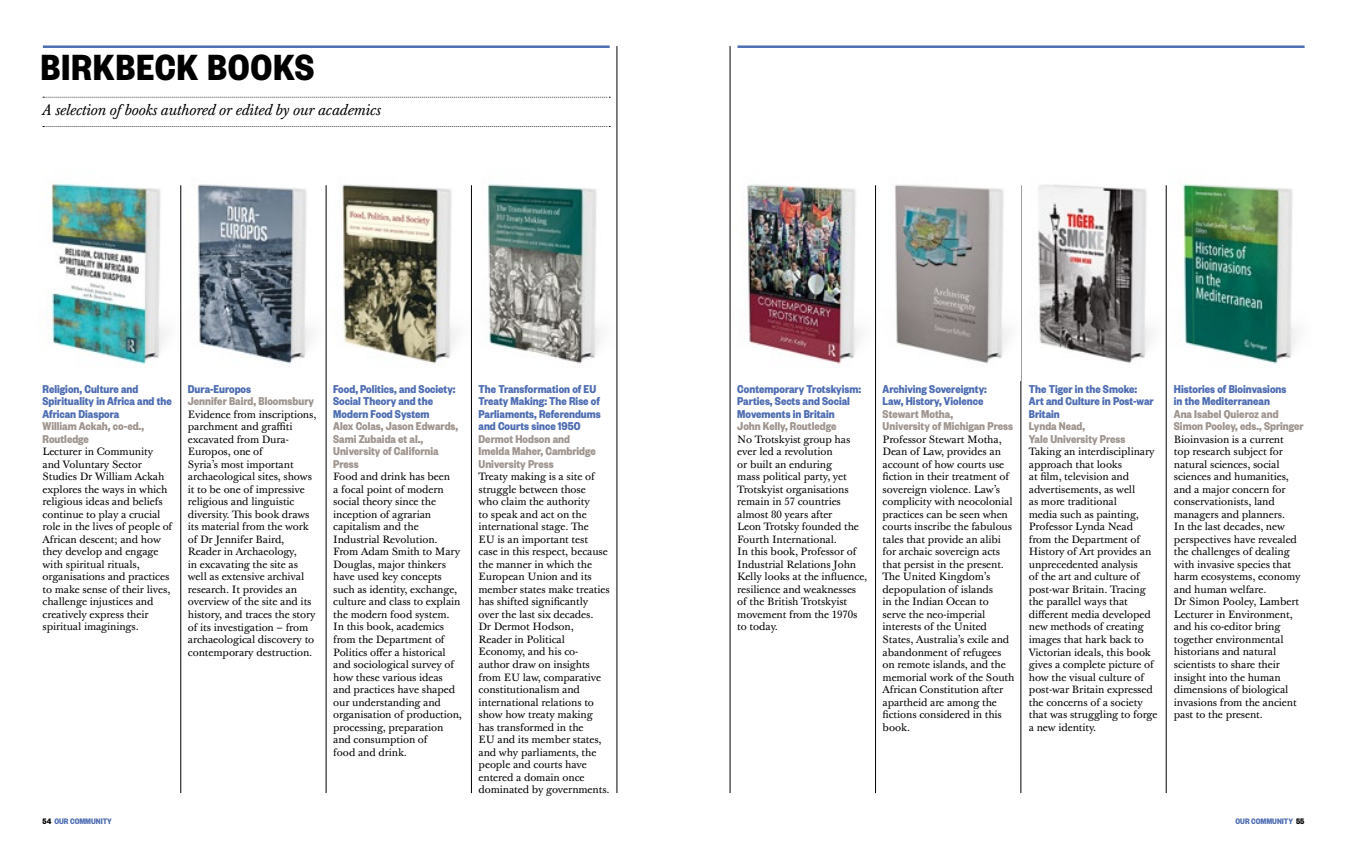
<style>
.page{position:relative;width:1347px;height:851px;background:#fff}
.page>*{position:absolute;margin:0;border:0;box-sizing:border-box;transform-origin:0 0}
.t1{font:700 40px "Founders Grotesk Cond";letter-spacing:.02em;color:#000}
.t2{font:italic 15px "Baskerville 10 Pro";letter-spacing:-.01em;color:#000}
.t3{font:700 12.5px/12.5px "Founders Grotesk Cond";color:#4e6db3}
.t4{font:700 12.5px/12.5px "Founders Grotesk Cond";color:#9f958f}
.t5{font:10.38px/12.5px "Baskerville 10 Pro";letter-spacing:-.01em;color:#000}
.t6{font:700 8.75px "Founders Grotesk Cond";color:#4e6db3}
.s1{color:#000}
</style>
<div class="page">
<svg style="left:43px;top:97px;width:567px;height:1px"></svg>
<svg style="left:43px;top:126px;width:567px;height:1px"></svg>
<hr style="left:180px;top:185px;width:1px;height:608px;background:#000">
<hr style="left:326px;top:185px;width:1px;height:608px;background:#000">
<hr style="left:471px;top:185px;width:1px;height:608px;background:#000">
<hr style="left:43px;top:45px;width:566px;height:3px;background:#4e6db3">
<hr style="left:616px;top:46px;width:1px;height:747px;background:#000">
<img style="left:487px;top:184px;width:115px;height:180px">
<img style="left:341px;top:184px;width:116px;height:180px">
<img style="left:197px;top:184px;width:115px;height:180px">
<img style="left:51px;top:183px;width:115px;height:182px">
<hr style="left:875px;top:185px;width:1px;height:608px;background:#000">
<hr style="left:1020px;top:185px;width:1px;height:608px;background:#000">
<hr style="left:1166px;top:185px;width:1px;height:608px;background:#000">
<img style="left:1038px;top:185px;width:114px;height:179px">
<img style="left:1182px;top:183px;width:116px;height:181px">
<img style="left:747px;top:184px;width:114px;height:180px">
<hr style="left:737px;top:45px;width:567px;height:3px;background:#4e6db3">
<hr style="left:730px;top:46px;width:1px;height:747px;background:#000">
<img style="left:894px;top:184px;width:115px;height:180px">
<h1 class="t1" style="left:40px;top:42px;width:275px">BIRKBECK BOOKS</h1>
<h2 class="t2" style="left:43px;top:101px;width:340px">A selection of books authored or edited by our academics</h2>
<p class="t3" style="left:43px;top:382px;width:131px">Religion, Culture and<br>Spirituality in Africa and the<br>African Diaspora</p>
<p class="t4" style="left:43px;top:419px;width:103px">William Ackah, co-ed.,<br>Routledge</p>
<p class="t5" style="left:43px;top:446px;width:131px">Lecturer in Community and Voluntary Sector<br>Studies Dr William Ackah explores the ways in which religious ideas and beliefs continue to play a crucial role in the lives of people of<br>African descent; and how they develop and engage with spiritual rituals, organisations and practices to make sense of their lives, challenge injustices and creatively express their spiritual imaginings.</p>
<p class="t3" style="left:188px;top:382px;width:65px">Dura-Europos</p>
<p class="t4" style="left:188px;top:394px;width:128px">Jennifer Baird, Bloomsbury</p>
<p class="t5" style="left:188px;top:408px;width:130px">Evidence from inscriptions, parchment and graffiti excavated from Dura-<br>Europos, one of<br>Syria’s most important archaeological sites, shows it to be one of impressive religious and linguistic diversity. This book draws its material from the work of Dr Jennifer Baird,<br>Reader in Archaeology,<br>in excavating the site as well as extensive archival research. It provides an overview of the site and its history, and traces the story of its investigation – from archaeological discovery to contemporary destruction.</p>
<p class="t3" style="left:333px;top:382px;width:124px">Food, Politics, and Society:<br>Social Theory and the<br>Modern Food System</p>
<p class="t4" style="left:333px;top:419px;width:127px">Alex Colas, Jason Edwards,<br>Sami Zubaida et al.,<br>University of California<br>Press</p>
<p class="t5" style="left:333px;top:471px;width:130px">Food and drink has been<br>a focal point of modern social theory since the inception of agrarian capitalism and the<br>Industrial Revolution.<br>From Adam Smith to Mary<br>Douglas, major thinkers have used key concepts such as identity, exchange, culture and class to explain the modern food system.<br>In this book, academics from the Department of<br>Politics offer a historical and sociological survey of how these various ideas and practices have shaped our understanding and organisation of production, processing, preparation and consumption of<br>food and drink.</p>
<p class="t3" style="left:478px;top:382px;width:124px">The Transformation of EU<br>Treaty Making: The Rise of<br>Parliaments, Referendums and Courts since 1950</p>
<p class="t4" style="left:478px;top:432px;width:119px">Dermot Hodson and<br>Imelda Maher, Cambridge<br>University Press</p>
<p class="t5" style="left:478px;top:471px;width:133px">Treaty making is a site of struggle between those<br>who claim the authority<br>to speak and act on the international stage. The<br>EU is an important test case in this respect, because the manner in which the<br>European Union and its member states make treaties has shifted significantly over the last six decades.<br>Dr Dermot Hodson,<br>Reader in Political<br>Economy, and his co&shy;author draw on insights from EU law, comparative constitutionalism and international relations to show how treaty making has transformed in the<br>EU and its member states, and why parliaments, the people and courts have entered a domain once dominated by governments.</p>
<p class="t3" style="left:737px;top:382px;width:125px">Contemporary Trotskyism:<br>Parties, Sects and Social<br>Movements in Britain</p>
<p class="t4" style="left:737px;top:419px;width:101px">John Kelly, Routledge</p>
<p class="t5" style="left:737px;top:433px;width:131px">No Trotskyist group has ever led a revolution<br>or built an enduring<br>mass political party, yet<br>Trotskyist organisations remain in 57 countries almost 80 years after<br>Leon Trotsky founded the<br>Fourth International.<br>In this book, Professor of<br>Industrial Relations John<br>Kelly looks at the influence, resilience and weaknesses of the British Trotskyist movement from the 1970s to today.</p>
<p class="t3" style="left:882px;top:382px;width:106px">Archiving Sovereignty:<br>Law, History, Violence</p>
<p class="t4" style="left:882px;top:407px;width:132px">Stewart Motha,<br>University of Michigan Press</p>
<p class="t5" style="left:882px;top:433px;width:133px">Professor Stewart Motha,<br>Dean of Law, provides an account of how courts use fiction in their treatment of sovereign violence. Law’s complicity with neocolonial practices can be seen when courts inscribe the fabulous tales that provide an alibi for archaic sovereign acts that persist in the present.<br>The United Kingdom’s depopulation of islands<br>in the Indian Ocean to serve the neo-imperial interests of the United<br>States, Australia’s exile and abandonment of refugees on remote islands, and the memorial work of the South<br>African Constitution after apartheid are among the fictions considered in this book.</p>
<p class="t3" style="left:1028px;top:382px;width:126px">The Tiger in the Smoke:<br>Art and Culture in Post-war<br>Britain</p>
<p class="t4" style="left:1028px;top:419px;width:98px">Lynda Nead,<br>Yale University Press</p>
<p class="t5" style="left:1028px;top:446px;width:130px">Taking an interdisciplinary approach that looks<br>at film, television and advertisements, as well<br>as more traditional<br>media such as painting,<br>Professor Lynda Nead from the Department of<br>History of Art provides an unprecedented analysis<br>of the art and culture of post-war Britain. Tracing the parallel ways that different media developed new methods of creating images that hark back to<br>Victorian ideals, this book gives a complete picture of how the visual culture of post-war Britain expressed the concerns of a society that was struggling to forge a new identity.</p>
<p class="t3" style="left:1173px;top:382px;width:114px">Histories of Bioinvasions in the Mediterranean</p>
<p class="t4" style="left:1173px;top:407px;width:131px">Ana Isabel Quieroz and<br>Simon Pooley, eds., Springer</p>
<p class="t5" style="left:1173px;top:433px;width:128px">Bioinvasion is a current top research subject for natural sciences, social sciences and humanities, and a major concern for conservationists, land managers and planners.<br>In the last decades, new perspectives have revealed the challenges of dealing with invasive species that harm ecosystems, economy and human welfare.<br>Dr Simon Pooley, Lambert<br>Lecturer in Environment, and his co-editor bring together environmental historians and natural scientists to share their insight into the human dimensions of biological invasions from the ancient past to the present.</p>
<p class="t6" style="left:43px;top:815px;width:71px"><span class="s1">54</span> OUR COMMUNITY</p>
<p class="t6" style="left:1235px;top:815px;width:70px">OUR COMMUNITY <span class="s1">55</span></p>
</div>
